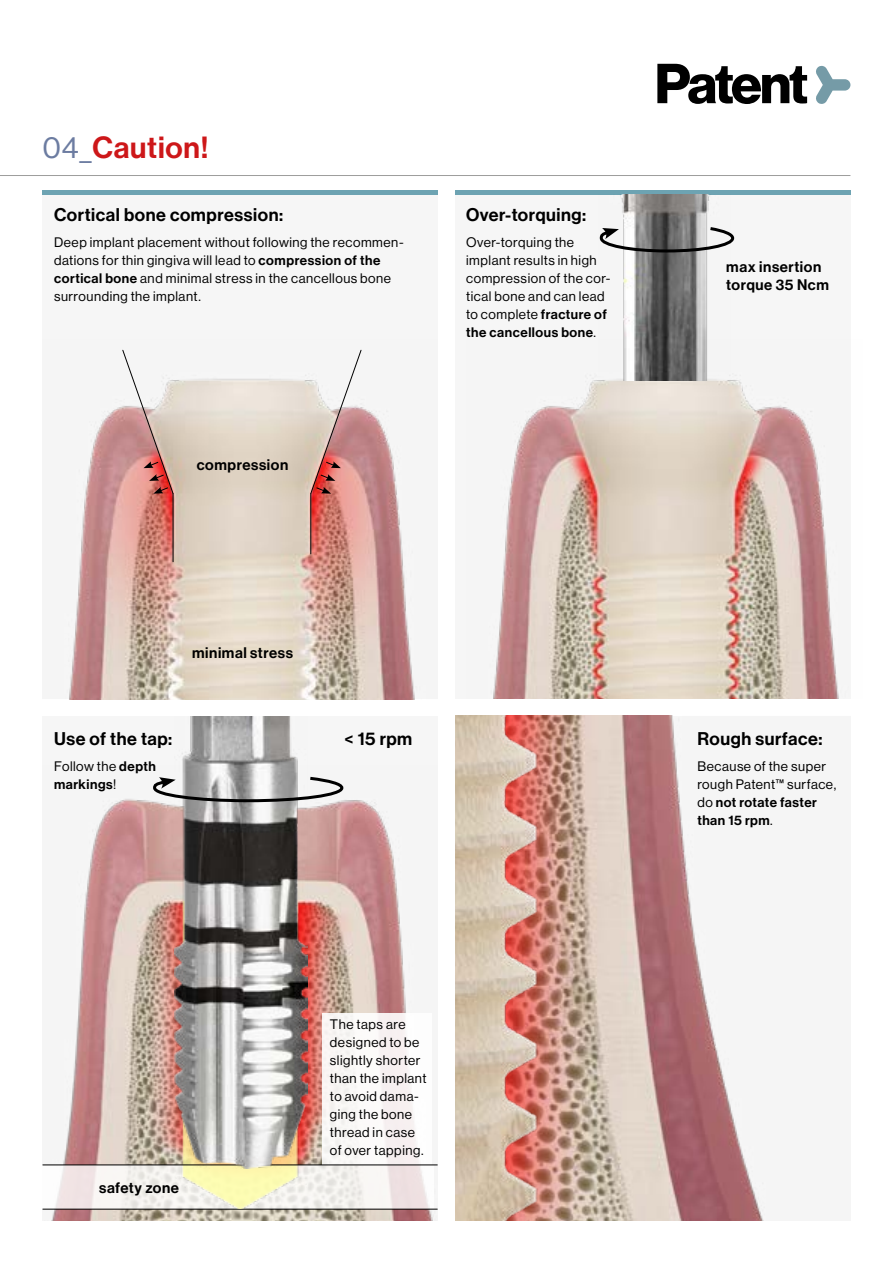
<style>
.page{position:relative;width:893px;height:1263px;background:#fff}
.page>*{position:absolute;margin:0;border:0;box-sizing:border-box;transform-origin:0 0}
.t1{font:30px "N Haas Grotesk DS Pro 65 Md";letter-spacing:.025em;color:#cd1719}
.t2{font:18px "N Haas Grotesk DS Pro 65 Md";letter-spacing:.03em;color:#000}
.t3{font:15px/18px "N Haas Grotesk DS Pro 65 Md";letter-spacing:.04em;color:#000}
.t4{font:13.5px/18px "N Haas Grotesk DS Pro 55 Rg";letter-spacing:.04em;color:#000}
.t5{font:13.5px/18px "N Haas Grotesk DS Pro 65 Md";letter-spacing:.04em;color:#000}
.s1{font-family:"N Haas Grotesk DS Pro 55 Rg";color:#6c7ca1}
.s2{font-family:"N Haas Grotesk DS Pro 65 Md"}
.s3{font-family:"N Haas Grotesk DS Pro 55 Rg"}
</style>
<div class="page">
<div style="left:43px;top:716px;width:395px;height:504px;background:#f6f6f6"></div>
<img style="left:52px;top:799px;width:386px;height:421px">
<div style="left:322px;top:1014px;width:110px;height:151px;background:#f9f7f5"></div>
<div style="left:455px;top:194px;width:396px;height:505px;background:#f6f6f6"></div>
<div style="left:43px;top:194px;width:395px;height:505px;background:#f6f6f6"></div>
<hr style="left:43px;top:190px;width:395px;height:4px;background:#6da3b2">
<hr style="left:455px;top:190px;width:395px;height:4px;background:#6da3b2">
<img style="left:69px;top:375px;width:346px;height:324px">
<img style="left:493px;top:380px;width:346px;height:319px">
<hr style="left:173px;top:494px;width:1px;height:68px;background:#000">
<hr style="left:310px;top:494px;width:1px;height:60px;background:#000">
<img style="left:122px;top:349px;width:52px;height:145px">
<img style="left:310px;top:349px;width:52px;height:145px">
<img style="left:599px;top:194px;width:131px;height:187px">
<svg style="left:599px;top:225px;width:136px;height:29px"></svg>
<hr style="left:0;top:175px;width:850px;height:1px;background:#9d9d9c">
<img style="left:626px;top:716px;width:139px;height:504px">
<img style="left:455px;top:716px;width:171px;height:504px">
<svg style="left:657px;top:64px;width:150px;height:40px"></svg>
<svg style="left:816px;top:65px;width:34px;height:39px"></svg>
<svg style="left:43px;top:1165px;width:391px;height:44px"></svg>
<hr style="left:43px;top:1209px;width:395px;height:1px;background:#000">
<img style="left:174px;top:1169px;width:133px;height:39px">
<hr style="left:43px;top:1164px;width:395px;height:1px;background:#000">
<img style="left:174px;top:716px;width:133px;height:453px">
<svg style="left:152px;top:775px;width:193px;height:29px"></svg>
<h1 class="t1" style="left:43px;top:130px;width:167px"><span class="s1">04_</span>Caution!</h1>
<h2 class="t2" style="left:54px;top:204px;width:231px">Cortical bone compression:</h2>
<p class="t4" style="left:54px;top:234px;width:350px">Deep implant placement without following the recommen&shy;dations for thin gingiva will lead to <span class="s2">compression of the cortical bone</span> and minimal stress in the cancellous bone surrounding the implant.</p>
<p class="t3" style="left:197px;top:456px;width:93px">compression</p>
<h2 class="t2" style="left:466px;top:204px;width:122px">Over-torquing:</h2>
<p class="t4" style="left:466px;top:234px;width:146px">Over-torquing the implant results in high compression of the cor&shy;tical bone and can lead to complete <span class="s2">fracture of</span></p>
<p class="t5" style="left:466px;top:324px;width:131px">the cancellous bone<span class="s3">.</span></p>
<p class="t3" style="left:192px;top:643px;width:102px">minimal stress</p>
<h2 class="t2" style="left:54px;top:728px;width:120px">Use of the tap:</h2>
<p class="t4" style="left:54px;top:758px;width:103px">Follow the <span class="s2">depth</span></p>
<p class="t5" style="left:54px;top:776px;width:64px">markings<span class="s3">!</span></p>
<h2 class="t2" style="left:345px;top:729px;width:69px">&lt; 15 rpm</h2>
<p class="t3" style="left:99px;top:1178px;width:81px">safety zone</p>
<p class="t4" style="left:330px;top:1016px;width:98px">The taps are designed to be slightly shorter than the implant to avoid dama&shy;ging the bone thread in case of over tapping.</p>
<p class="t3" style="left:726px;top:258px;width:104px">max insertion torque 35 Ncm</p>
<h2 class="t2" style="left:697px;top:728px;width:127px">Rough surface:</h2>
<p class="t4" style="left:697px;top:758px;width:140px">Because of the super rough Patent™ surface,</p>
<p class="t5" style="left:697px;top:794px;width:121px"><span class="s3">do</span> not rotate faster than 15 rpm<span class="s3">.</span></p>
</div>
